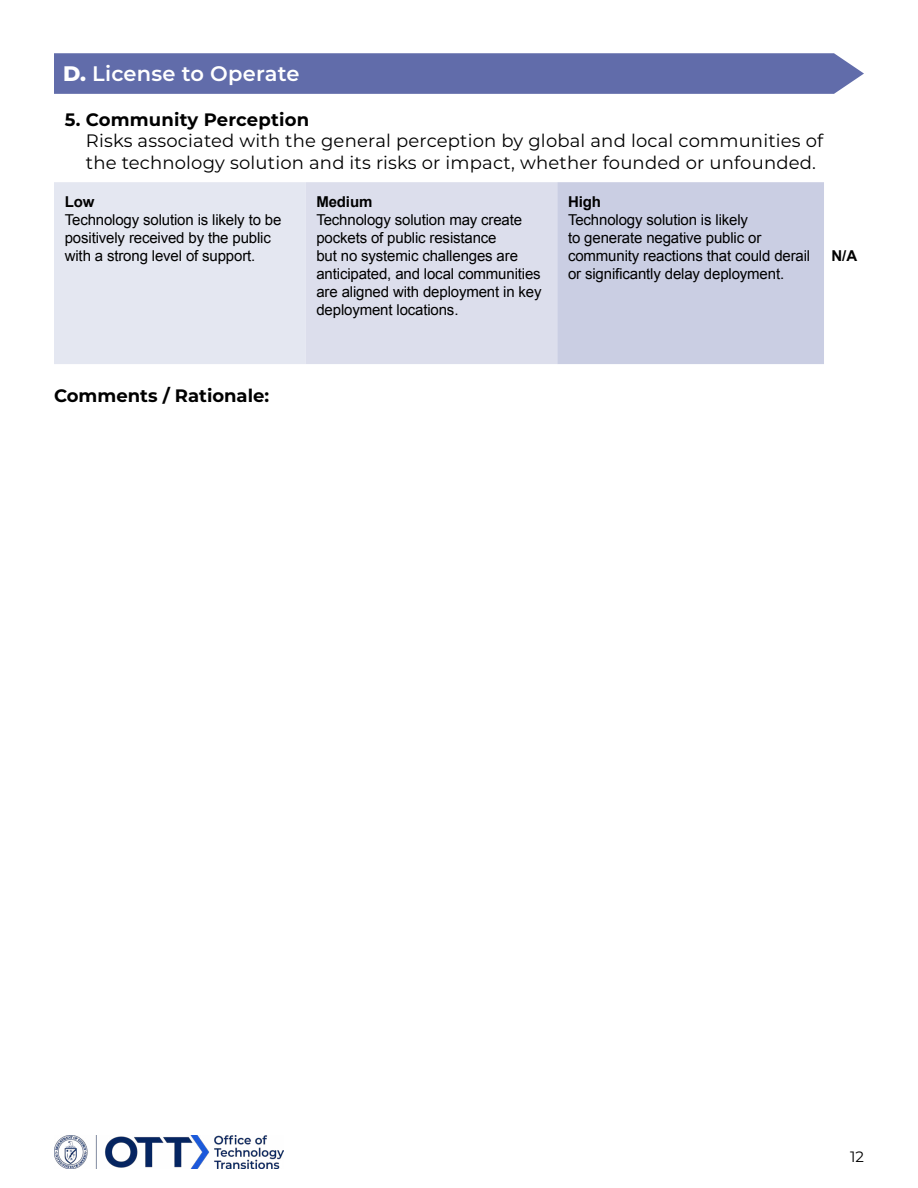
<style>
.page{position:relative;width:918px;height:1188px;background:#fff}
.page>*{position:absolute;margin:0;border:0;box-sizing:border-box;transform-origin:0 0}
.t1{font:600 21px "Montserrat";letter-spacing:.01em;color:#fff}
.t2{font:18px/21.6px "Montserrat";letter-spacing:.01em;color:#000}
.t3{font:700 18px "Montserrat";color:#000}
.t4{font:15px/18px "Arial";letter-spacing:-.01em;color:#000}
.t5{font:700 15px "Arial";letter-spacing:-.01em;color:#000}
.t6{font:15px "Montserrat";color:#000}
.s1{font-weight:800}
</style>
<div class="page">
<img style="left:54px;top:1136px;width:229px;height:33px">
<svg style="left:54px;top:182px;width:770px;height:182px;background:#d9dcea"></svg>
<div style="left:54px;top:53px;width:810px;height:41px;background:#616caa"></div>
<h1 class="t1" style="left:63px;top:59px;width:238px"><span class="s1">D.</span> License to Operate</h1>
<p class="t3" style="left:65px;top:106px;width:246px">5. Community Perception</p>
<p class="t2" style="left:86px;top:129px;width:739px">Risks associated with the general perception by global and local communities of the technology solution and its risks or impact, whether founded or unfounded.</p>
<p class="t5" style="left:65px;top:191px;width:31px">Low</p>
<p class="t4" style="left:65px;top:211px;width:218px">Technology solution is likely to be positively received by the public with a strong level of support.</p>
<p class="t5" style="left:316px;top:191px;width:57px">Medium</p>
<p class="t4" style="left:316px;top:211px;width:227px">Technology solution may create pockets of public resistance<br>but no systemic challenges are anticipated, and local communities are aligned with deployment in key deployment locations.</p>
<p class="t5" style="left:568px;top:191px;width:34px">High</p>
<p class="t4" style="left:568px;top:211px;width:244px">Technology solution is likely<br>to generate negative public or community reactions that could derail or significantly delay deployment.</p>
<p class="t5" style="left:831px;top:245px;width:27px">N/A</p>
<p class="t3" style="left:54px;top:383px;width:217px">Comments / Rationale:</p>
<p class="t6" style="left:850px;top:1147px;width:15px">12</p>
</div>
